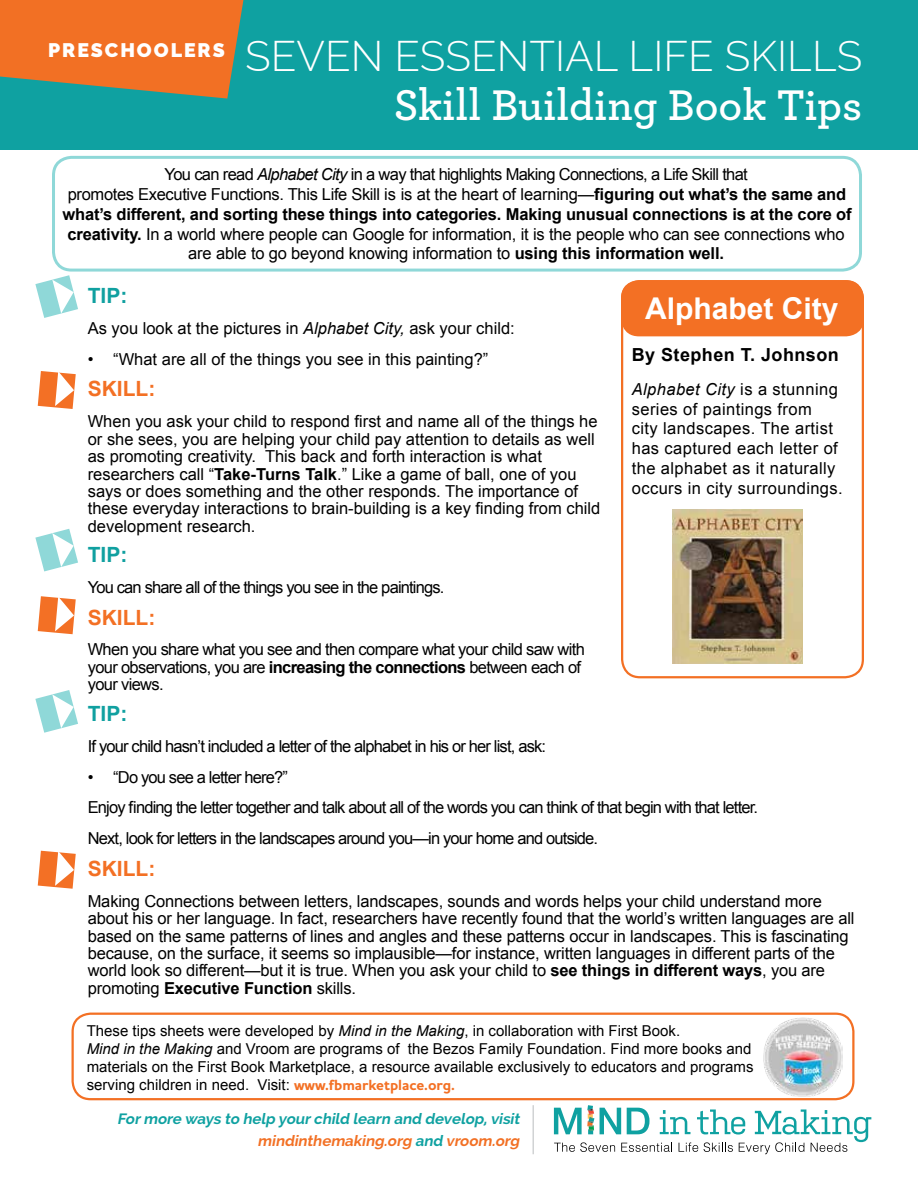
<style>
.page{position:relative;width:918px;height:1188px;background:#fff}
.page>*{position:absolute;margin:0;border:0;box-sizing:border-box;transform-origin:0 0}
.t1{font:600 45px "Archer Pro";color:#fff}
.t2{font:300 42px "Raleway";color:#fff}
.t3{font:700 30px "Arial";color:#fff}
.t4{font:700 21px "Arial";color:#f37024}
.t5{font:700 21px "Arial";color:#10a0a0}
.t6{font:700 18px "Arial";letter-spacing:.025em;color:#000}
.t7{font:16.5px/17.4px "Arial";letter-spacing:-.01em;color:#000}
.t8{font:16.5px/30.9px "Arial";letter-spacing:-.05em;color:#000}
.t9{font:16.5px/19.8px "Arial";letter-spacing:.025em;color:#000}
.t10{font:16.5px/17.4px "Arial";letter-spacing:-.04em;color:#000}
.t11{font:15px/18px "Arial";color:#000}
.t12{font:italic 700 15px/22.5px "Raleway";color:#0fa1a1;text-align:right}
.s1{font-style:italic}
.s2{font-weight:700}
.s3{font-family:"Houschka Pro";font-weight:700;color:#f37024}
.s4{color:#f27024}
</style>
<div class="page">
<svg style="left:554px;top:1105px;width:317px;height:49px"></svg>
<hr style="left:532px;top:1105px;width:2px;height:49px;background:#d1d3d4">
<div style="left:0;top:0;width:918px;height:149px;background:#0fa1a1"></div>
<svg style="left:0;top:0;width:244px;height:99px"></svg>
<div style="left:52px;top:156px;width:810px;height:116px;border:3px solid #8fd8d8;border-radius:18px"></div>
<img style="left:763px;top:1017px;width:80px;height:80px">
<div style="left:72px;top:1013px;width:783px;height:87px;border:2px solid #f37024;border-radius:18px"></div>
<svg style="left:38px;top:371px;width:38px;height:38px"></svg>
<svg style="left:35px;top:275px;width:43px;height:43px"></svg>
<svg style="left:35px;top:529px;width:43px;height:42px"></svg>
<svg style="left:38px;top:851px;width:38px;height:38px"></svg>
<svg style="left:38px;top:596px;width:38px;height:38px"></svg>
<svg style="left:35px;top:690px;width:43px;height:43px"></svg>
<div style="left:621px;top:280px;width:243px;height:398px;border:2px solid #f37024;border-radius:18px"></div>
<div style="left:621px;top:280px;width:243px;height:56px;background:#f37024;border-radius:18px"></div>
<img style="left:672px;top:510px;width:130px;height:153px">
<h2 class="t2" style="left:48px;top:32px;width:816px"><sup>PRESCHOOLERS</sup> SEVEN ESSENTIAL LIFE SKILLS</h2>
<h1 class="t1" style="left:394px;top:72px;width:470px">Skill Building Book Tips</h1>
<p class="t7" style="left:62px;top:165px;width:791px;line-height:19.8px;text-align:center">You can read <span class="s1">Alphabet City</span> in a way that highlights Making Connections, a Life Skill that<br>promotes Executive Functions. This Life Skill is is at the heart of learning—<span class="s2">figuring out what’s the same and what’s different, and sorting these things into categories. Making unusual connections is at the core of creativity.</span> In a world where people can Google for information, it is the people who can see connections who are able to go beyond knowing information to <span class="s2">using this information well.</span></p>
<p class="t5" style="left:88px;top:282px;width:41px">TIP:</p>
<p class="t7" style="left:88px;top:320px;width:429px">As you look at the pictures in <span class="s1">Alphabet City,</span> ask your child:</p>
<p class="t7" style="left:88px;top:351px;width:402px">• “What are all of the things you see in this painting?”</p>
<p class="t4" style="left:88px;top:375px;width:69px">SKILL:</p>
<p class="t7" style="left:88px;top:413px;width:514px">When you ask your child to respond first and name all of the things he or she sees, you are helping your child pay attention to details as well as promoting creativity. This back and forth interaction is what researchers call “<span class="s2">Take-Turns Talk</span>.” Like a game of ball, one of you says or does something and the other responds. The importance of these everyday interactions to brain-building is a key finding from child development research.</p>
<p class="t5" style="left:88px;top:541px;width:41px">TIP:</p>
<p class="t8" style="left:88px;top:572px;width:358px">You can share all of the things you see in the paintings.</p>
<p class="t4" style="left:88px;top:603px;width:69px">SKILL:</p>
<p class="t10" style="left:88px;top:641px;width:499px">When you share what you see and then compare what your child saw with your observations, you are <span class="s2">increasing the connections</span> between each of your views.</p>
<p class="t5" style="left:88px;top:699px;width:41px">TIP:</p>
<p class="t8" style="left:88px;top:731px;width:460px">If your child hasn’t included a letter of the alphabet in his or her list, ask:</p>
<p class="t8" style="left:88px;top:761px;width:672px">• “Do you see a letter here?”<br>Enjoy finding the letter together and talk about all of the words you can think of that begin with that letter.<br>Next, look for letters in the landscapes around you—in your home and outside.</p>
<p class="t4" style="left:88px;top:854px;width:69px">SKILL:</p>
<p class="t7" style="left:88px;top:892px;width:768px">Making Connections between letters, landscapes, sounds and words helps your child understand more about his or her language. In fact, researchers have recently found that the world’s written languages are all based on the same patterns of lines and angles and these patterns occur in landscapes. This is fascinating because, on the surface, it seems so implausible—for instance, written languages in different parts of the world look so different—but it is true. When you ask your child to <span class="s2">see things in different ways</span>, you are promoting <span class="s2">Executive Function</span> skills.</p>
<h3 class="t3" style="left:645px;top:289px;width:195px">Alphabet City</h3>
<p class="t6" style="left:632px;top:343px;width:209px">By Stephen T. Johnson</p>
<p class="t9" style="left:632px;top:379px;width:213px"><span class="s1">Alphabet City</span> is a stunning series of paintings from<br>city landscapes. The artist has captured each letter of the alphabet as it naturally occurs in city surroundings.</p>
<p class="t11" style="left:87px;top:1022px;width:668px">These tips sheets were developed by <span class="s1">Mind in the Making</span>, in collaboration with First Book.<br><span class="s1">Mind in the Making</span> and Vroom are programs of the Bezos Family Foundation. Find more books and materials on the First Book Marketplace, a resource available exclusively to educators and programs serving children in need. Visit: <span class="s3">www.fbmarketplace.org.</span></p>
<p class="t12" style="left:117px;top:1107px;width:407px">Formore ways to help yourchild learn and develop,visit <span class="s4">mindinthemaking.org</span> and <span class="s4">vroom.org</span></p>
</div>
